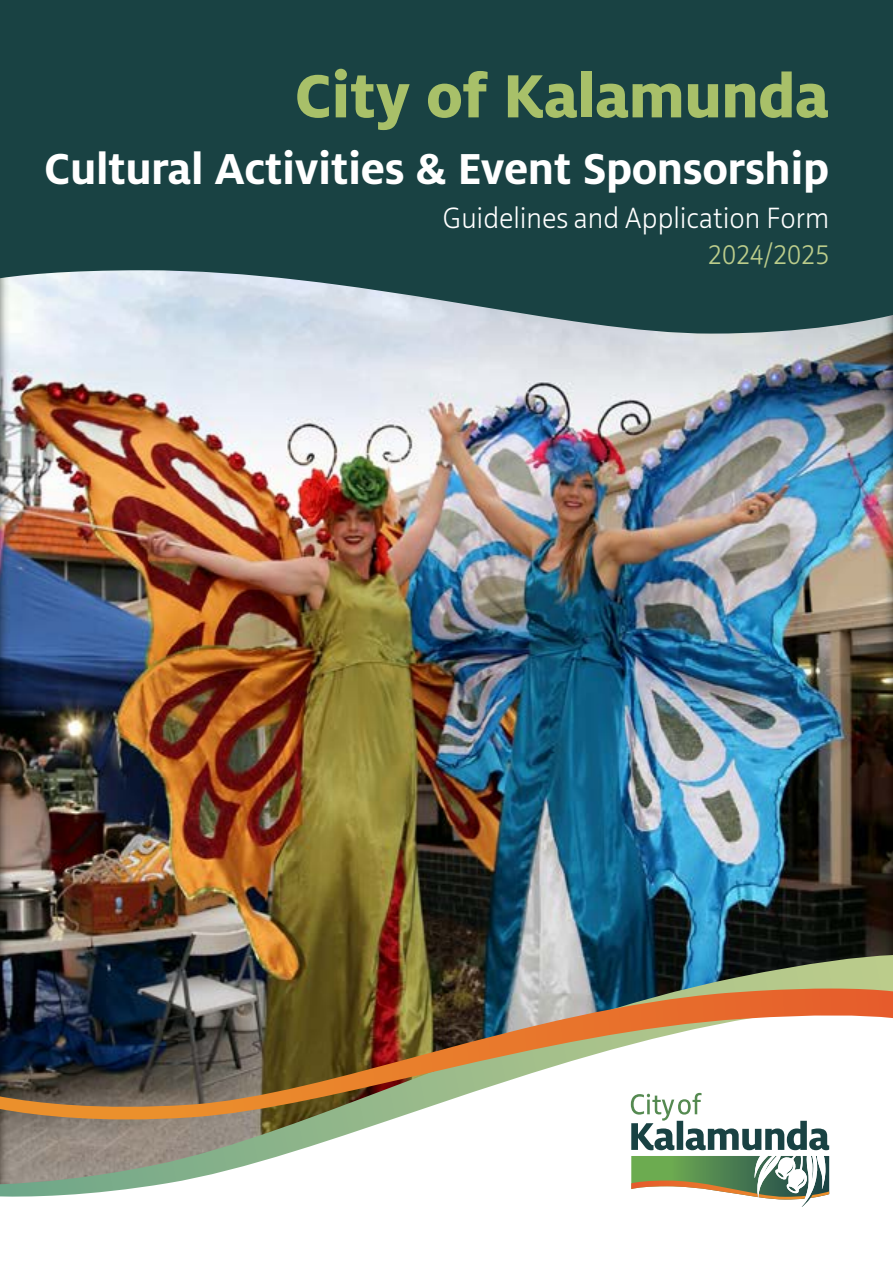
<style>
.page{position:relative;width:893px;height:1263px;background:#fff}
.page>*{position:absolute;margin:0;border:0;box-sizing:border-box;transform-origin:0 0}
.t1{font:800 67.5px "Milo OT";letter-spacing:-.01em;color:#a8c069}
.t2{font:700 48px "Milo OT";letter-spacing:-.01em;color:#fff}
.t3{font:200 30px "Riga";color:#fff}
.t4{font:200 30px "Riga";letter-spacing:.005em;color:#bbcc8b}
</style>
<div class="page">
<img style="left:0;top:334px;width:893px;height:621px">
<svg style="left:0;top:0;width:893px;height:334px;background:#2b5153"></svg>
<img style="left:0;top:955px;width:893px;height:33px">
<svg style="left:0;top:1123px;width:830px;height:74px"></svg>
<img style="left:0;top:988px;width:893px;height:135px">
<svg style="left:631px;top:1093px;width:198px;height:57px"></svg>
<svg style="left:631px;top:1156px;width:198px;height:51px"></svg>
<h1 class="t1" style="left:295px;top:58px;width:536px">City of Kalamunda</h1>
<p class="t2" style="left:44px;top:141px;width:786px">Cultural Activities &amp; Event Sponsorship</p>
<p class="t3" style="left:443px;top:202px;width:388px">Guidelines and Application Form</p>
<p class="t4" style="left:709px;top:238px;width:122px">2024/2025</p>
</div>
